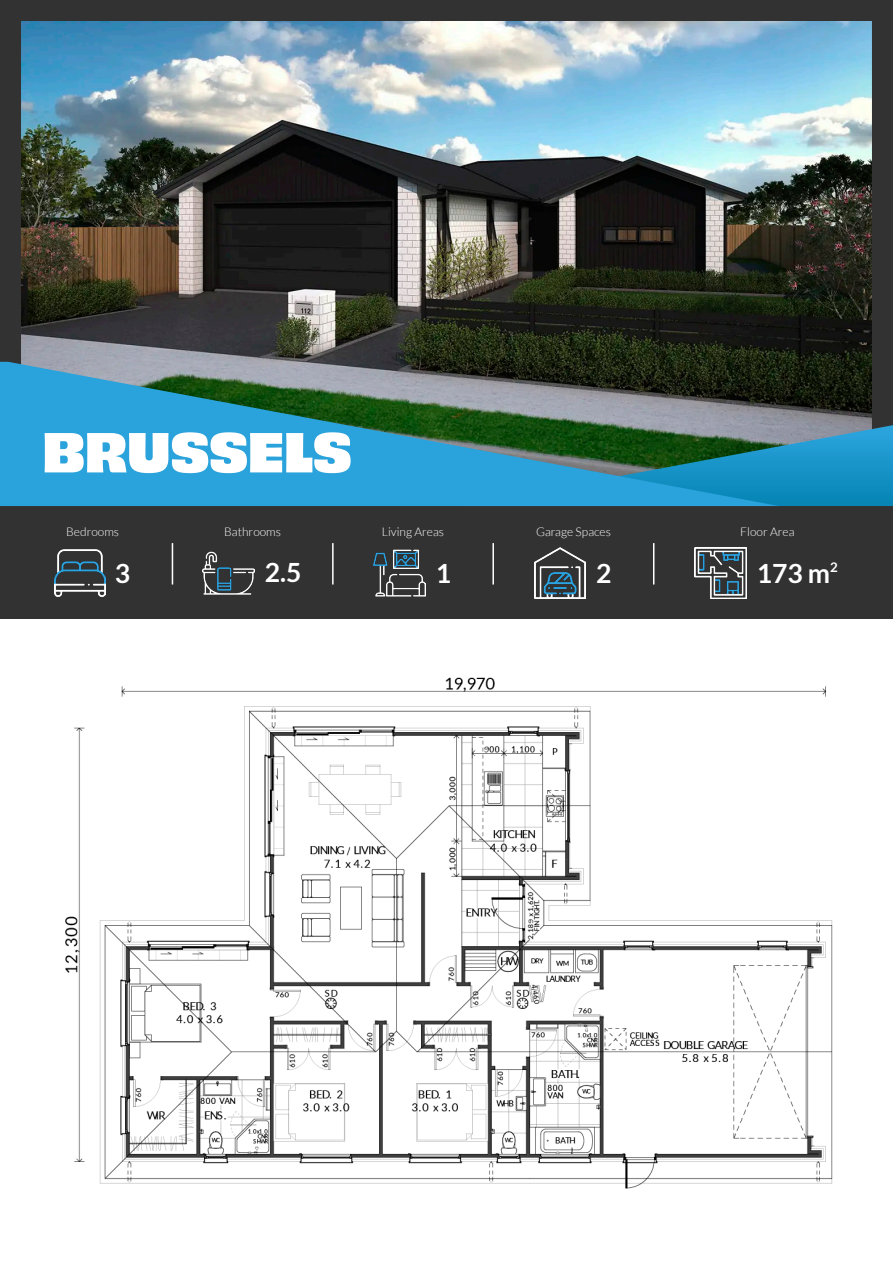
<style>
.page{position:relative;width:893px;height:1263px;background:#fff}
.page>*{position:absolute;margin:0;border:0;box-sizing:border-box;transform-origin:0 0}
.t1{font:52.5px "Obviously Blck";color:#fff}
.t2{font:700 26.55px "Lato";color:#fff}
.t3{font:300 12px "Lato";color:#fff}
</style>
<div class="page">
<div style="left:0;top:0;width:893px;height:619px;background:#333233"></div>
<img style="left:21px;top:21px;width:851px;height:404px">
<img style="left:54px;top:549px;width:51px;height:48px">
<img style="left:534px;top:547px;width:52px;height:52px">
<img style="left:203px;top:551px;width:51px;height:44px">
<img style="left:695px;top:547px;width:51px;height:52px">
<img style="left:374px;top:549px;width:51px;height:48px">
<hr style="left:172px;top:543px;width:1px;height:41px;background:#fff">
<hr style="left:332px;top:543px;width:2px;height:41px;background:#fff">
<hr style="left:492px;top:543px;width:2px;height:41px;background:#fff">
<hr style="left:653px;top:543px;width:1px;height:41px;background:#fff">
<svg style="left:779px;top:425px;width:114px;height:81px;background:#2691c0"></svg>
<svg style="left:0;top:362px;width:779px;height:144px;background:#3b879c"></svg>
<img style="left:65px;top:677px;width:768px;height:512px">
<p class="t1" style="left:43px;top:411px;width:311px">BRUSSELS</p>
<p class="t3" style="left:66px;top:525px;width:54px">Bedrooms</p>
<p class="t3" style="left:224px;top:525px;width:58px">Bathrooms</p>
<p class="t3" style="left:382px;top:525px;width:64px">Living Areas</p>
<p class="t3" style="left:536px;top:525px;width:76px">Garage Spaces</p>
<p class="t3" style="left:740px;top:525px;width:56px">Floor Area</p>
<p class="t2" style="left:115px;top:558px;width:17px">3</p>
<p class="t2" style="left:265px;top:557px;width:38px">2.5</p>
<p class="t2" style="left:596px;top:558px;width:17px">2</p>
<p class="t2" style="left:757px;top:558px;width:83px">173 m<sup>2</sup></p>
<p class="t2" style="left:436px;top:558px;width:17px">1</p>
</div>
